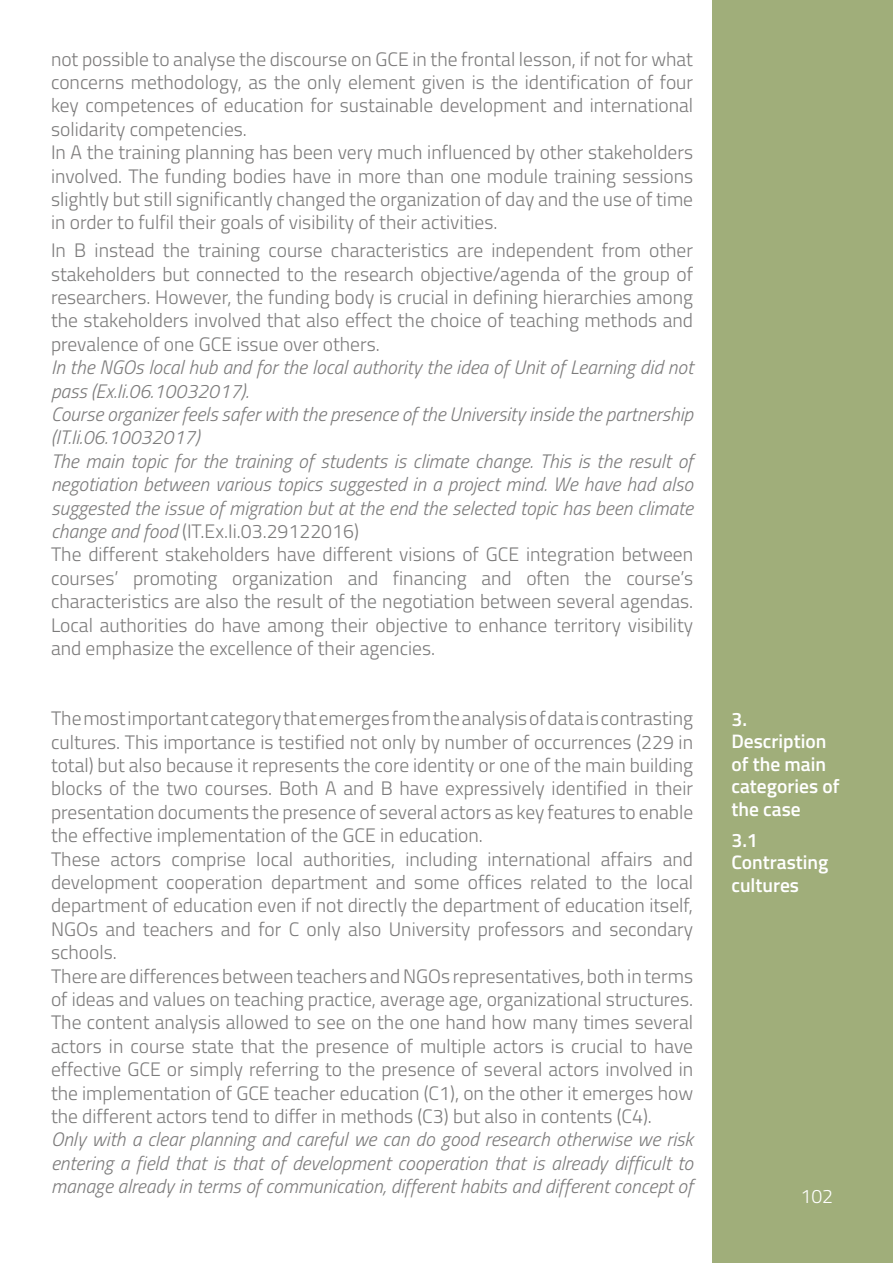
<style>
.page{position:relative;width:893px;height:1263px;background:#fff}
.page>*{position:absolute;margin:0;border:0;box-sizing:border-box;transform-origin:0 0}
.t1{font:300 19.5px/23.4px "Titillium";color:#7c7b7b}
.t2{font:italic 300 19.5px/23.4px "Titillium";color:#7c7b7b}
.t3{font:600 19.5px/22.5px "Titillium";color:#fff}
.t4{font:300 19.5px "Titillium";color:#fff}
.s1{font-style:normal}
</style>
<div class="page">
<div style="left:712px;top:0;width:181px;height:1263px;background:#a0ae7a"></div>
<p class="t1" style="left:51px;top:46px;width:644px">not possible to analyse the discourse on GCE in the frontal lesson, if not for what concerns methodology, as the only element given is the identification of four key competences of education for sustainable development and international solidarity competencies.<br>In A the training planning has been very much influenced by other stakeholders involved. The funding bodies have in more than one module training sessions slightly but still significantly changed the organization of day and the use of time in order to fulfil their goals of visibility of their activities.</p>
<p class="t1" style="left:51px;top:238px;width:644px;text-align:justify">In B instead the training course characteristics are independent from other stakeholders but connected to the research objective/agenda of the group of researchers. However, the funding body is crucial in defining hierarchies among the stakeholders involved that also effect the choice of teaching methods and prevalence of one GCE issue over others.</p>
<p class="t2" style="left:51px;top:355px;width:644px">In the NGOs local hub and for the local authority the idea of Unit of Learning did not pass (Ex.Ii.06.10032017).<br>Course organizer feels safer with the presence of the University inside the partnership (IT.Ii.06.10032017)<br>The main topic for the training of students is climate change. This is the result of negotiation between various topics suggested in a project mind. We have had also suggested the issue of migration but at the end the selected topic has been climate change and food <span class="s1">(IT.Ex.Ii.03.29122016)<br>The different stakeholders have different visions of GCE integration between courses’ promoting organization and financing and often the course’s characteristics are also the result of the negotiation between several agendas.<br>Local authorities do have among their objective to enhance territory visibility and emphasize the excellence of their agencies.</span></p>
<p class="t1" style="left:51px;top:706px;width:644px">The most important category that emerges from the analysis of data is contrasting cultures. This importance is testified not only by number of occurrences (229 in total) but also because it represents the core identity or one of the main building blocks of the two courses. Both A and B have expressively identified in their presentation documents the presence of several actors as key features to enable the effective implementation of the GCE in education.<br>These actors comprise local authorities, including international affairs and development cooperation department and some offices related to the local department of education even if not directly the department of education itself, NGOs and teachers and for C only also University professors and secondary schools.<br>There are differences between teachers and NGOs representatives, both in terms of ideas and values on teaching practice, average age, organizational structures.<br>The content analysis allowed to see on the one hand how many times several actors in course state that the presence of multiple actors is crucial to have effective GCE or simply referring to the presence of several actors involved in the implementation of GCE teacher education (C1), on the other it emerges how the different actors tend to differ in methods (C3) but also in contents (C4).</p>
<p class="t2" style="left:51px;top:1127px;width:644px;text-align:justify">Only with a clear planning and careful we can do good research otherwise we risk entering a field that is that of development cooperation that is already difficult to manage already in terms of communication, different habits and different concept of</p>
<p class="t3" style="left:731px;top:707px;width:110px">3.<br>Description of the main categories of the case</p>
<p class="t3" style="left:731px;top:828px;width:99px">3.1<br>Contrasting cultures</p>
<p class="t4" style="left:800px;top:1182px;width:34px">102</p>
</div>
